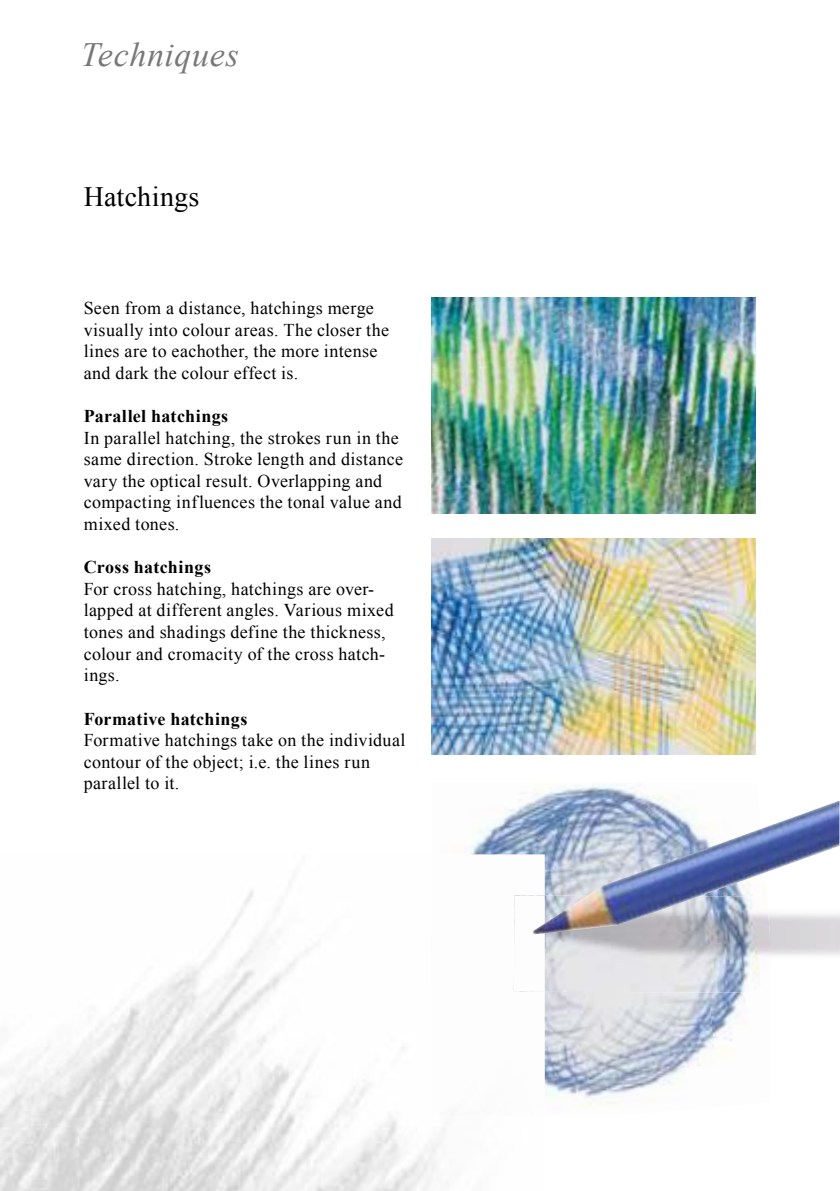
<style>
.page{position:relative;width:840px;height:1191px;background:#fff}
.page>*{position:absolute;margin:0;border:0;box-sizing:border-box;transform-origin:0 0}
.t1{font:italic 34px "Times New Roman";letter-spacing:.02em;color:#777877}
.t2{font:28px "Times New Roman";letter-spacing:.005em;color:#000}
.t3{font:18px/21.6px "Times New Roman";letter-spacing:.02em;color:#000}
.t4{font:700 18px "Times New Roman";letter-spacing:.02em;color:#000}
</style>
<div class="page">
<img style="left:469px;top:784px;width:195px;height:70px">
<img style="left:718px;top:992px;width:27px;height:65px">
<img style="left:544px;top:992px;width:174px;height:116px">
<img style="left:431px;top:298px;width:324px;height:216px">
<img style="left:513px;top:934px;width:256px;height:58px">
<img style="left:513px;top:895px;width:31px;height:96px">
<img style="left:532px;top:800px;width:307px;height:134px">
<img style="left:431px;top:539px;width:324px;height:216px">
<h1 class="t1" style="left:81px;top:42px;width:160px">Techniques</h1>
<h2 class="t2" style="left:84px;top:186px;width:117px">Hatchings</h2>
<p class="t3" style="left:84px;top:299px;width:307px">Seen from a distance, hatchings merge visually into colour areas. The closer the lines are to eachother, the more intense and dark the colour effect is.</p>
<p class="t4" style="left:84px;top:410px;width:146px">Parallel hatchings</p>
<p class="t3" style="left:84px;top:428px;width:321px">In parallel hatching, the strokes run in the same direction. Stroke length and distance vary the optical result. Overlapping and compacting influences the tonal value and mixed tones.</p>
<p class="t4" style="left:84px;top:561px;width:129px">Cross hatchings</p>
<p class="t3" style="left:84px;top:580px;width:311px">For cross hatching, hatchings are over&shy;lapped at different angles. Various mixed tones and shadings define the thickness, colour and cromacity of the cross hatch&shy;ings.</p>
<p class="t4" style="left:84px;top:712px;width:165px">Formative hatchings</p>
<p class="t3" style="left:84px;top:731px;width:323px">Formative hatchings take on the individual contour of the object; i.e. the lines run parallel to it.</p>
</div>
